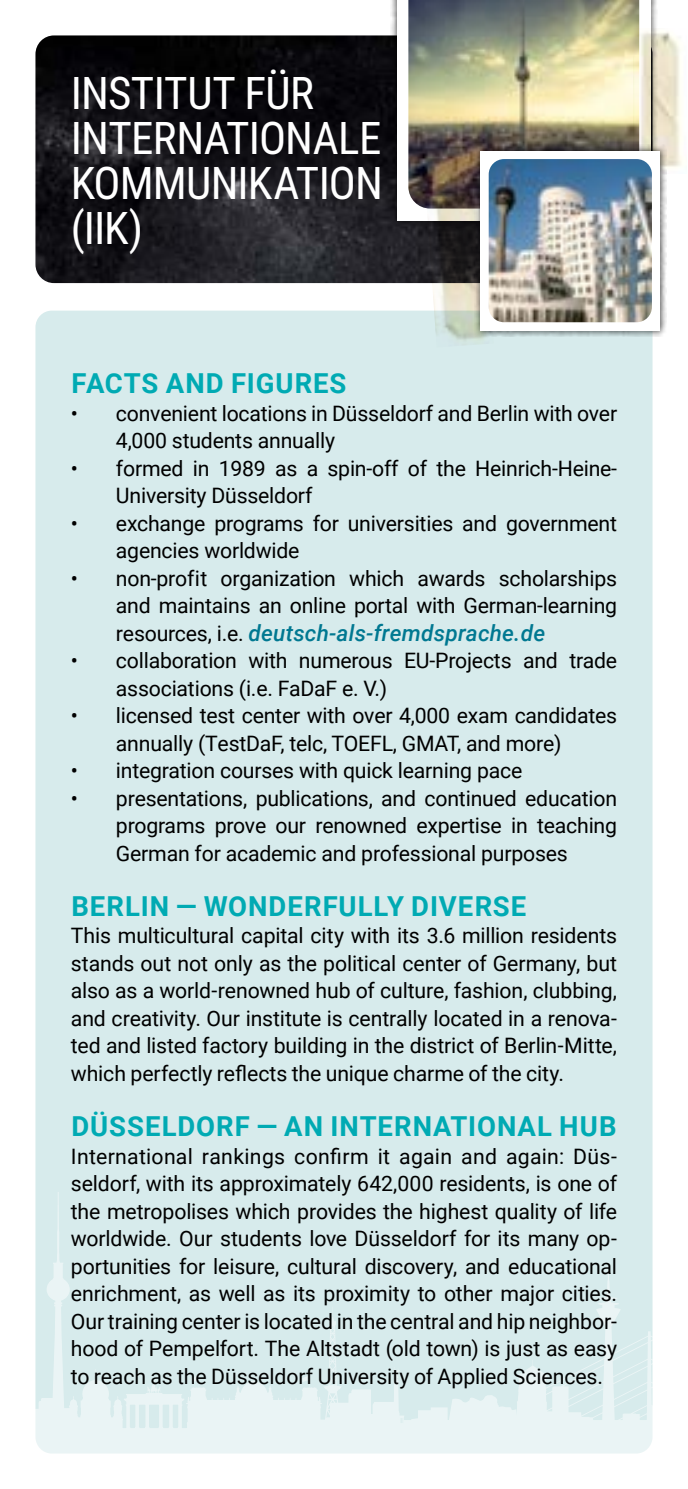
<style>
.page{position:relative;width:688px;height:1489px;background:#fff}
.page>*{position:absolute;margin:0;border:0;box-sizing:border-box;transform-origin:0 0}
.t1{font:45px/45px "Roboto Condensed";letter-spacing:-.015em;color:#fff}
.t2{font:700 27.5px "Roboto";letter-spacing:.035em;color:#00aab3}
.t3{font:italic 500 22.5px "Roboto";letter-spacing:.01em;color:#007891}
.t4{font:21.25px/27.5px "Roboto";letter-spacing:-.01em;color:#000}
.s1{font-weight:400;font-style:normal;font-size:21.25px;color:#000}
</style>
<div class="page">
<div style="left:35px;top:310px;width:617px;height:1143px;background:#d7ebec;border-radius:17px"></div>
<img style="left:35px;top:35px;width:390px;height:248px">
<svg style="left:35px;top:1264px;width:618px;height:190px"></svg>
<div style="left:390px;top:0;width:268px;height:227px;background:#000;opacity:.75"></div>
<div style="left:396px;top:0;width:254px;height:220px;background:#fff"></div>
<img style="left:408px;top:0;width:231px;height:208px">
<img style="left:633px;top:29px;width:49px;height:144px">
<img style="left:425px;top:186px;width:61px;height:159px">
<div style="left:474px;top:144px;width:192px;height:193px;background:#000;opacity:.75"></div>
<div style="left:480px;top:151px;width:180px;height:179px;background:#fff"></div>
<img style="left:488px;top:159px;width:163px;height:163px">
<h1 class="t1" style="left:71px;top:68px;width:313px">INSTITUT FÜR<br>INTERNATIONALE<br>KOMMUNIKATION (IIK)</h1>
<p class="t2" style="left:71px;top:364px;width:276px">FACTS AND FIGURES</p>
<p class="t4" style="left:116px;top:398px;width:502px;text-indent:-45px">• convenient locations in Düsseldorf and Berlin with over<br>4,000 students annually</p>
<p class="t4" style="left:116px;top:453px;width:502px;text-indent:-45px">• formed in 1989 as a spin-off of the Heinrich-Heine-<br>University Düsseldorf</p>
<p class="t4" style="left:116px;top:508px;width:502px;text-indent:-45px">• exchange programs for universities and government agencies worldwide</p>
<p class="t4" style="left:71px;top:563px;width:547px;text-align:right">• non-profit organization which awards scholarships and maintains an online portal with German-learning</p>
<p class="t3" style="left:116px;top:617px;width:430px"><span class="s1">resources, i.e.</span> deutsch-als-fremdsprache.de</p>
<p class="t4" style="left:116px;top:646px;width:502px;text-indent:-45px">• collaboration with numerous EU-Projects and trade associations (i.e. FaDaF e. V.)</p>
<p class="t4" style="left:71px;top:701px;width:547px;text-align:center">• licensed test center with over 4,000 exam candidates annually (TestDaF, telc, TOEFL, GMAT, and more)</p>
<p class="t4" style="left:71px;top:756px;width:453px">• integration courses with quick learning pace</p>
<p class="t4" style="left:116px;top:783px;width:502px;text-align:justify;text-indent:-45px">• presentations, publications, and continued education programs prove our renowned expertise in teaching German for academic and professional purposes</p>
<p class="t2" style="left:71px;top:886px;width:456px">BERLIN — WONDERFULLY DIVERSE</p>
<p class="t4" style="left:71px;top:921px;width:547px;text-align:justify">This multicultural capital city with its 3.6 million residents stands out not only as the political center of Germany, but also as a world-renowned hub of culture, fashion, clubbing, and creativity. Our institute is centrally located in a renova&shy;ted and listed factory building in the district of Berlin-Mitte, which perfectly reflects the unique charme of the city.</p>
<p class="t2" style="left:71px;top:1106px;width:546px">DÜSSELDORF — AN INTERNATIONAL HUB</p>
<p class="t4" style="left:71px;top:1141px;width:547px;text-align:justify">International rankings confirm it again and again: Düs&shy;seldorf, with its approximately 642,000 residents, is one of the metropolises which provides the highest quality of life worldwide. Our students love Düsseldorf for its many op&shy;portunities for leisure, cultural discovery, and educational enrichment, as well as its proximity to other major cities.<br>Our training center is located in the central and hip neighbor&shy;hood of Pempelfort. The Altstadt (old town) is just as easy to reach as the Düsseldorf University of Applied Sciences.</p>
</div>
